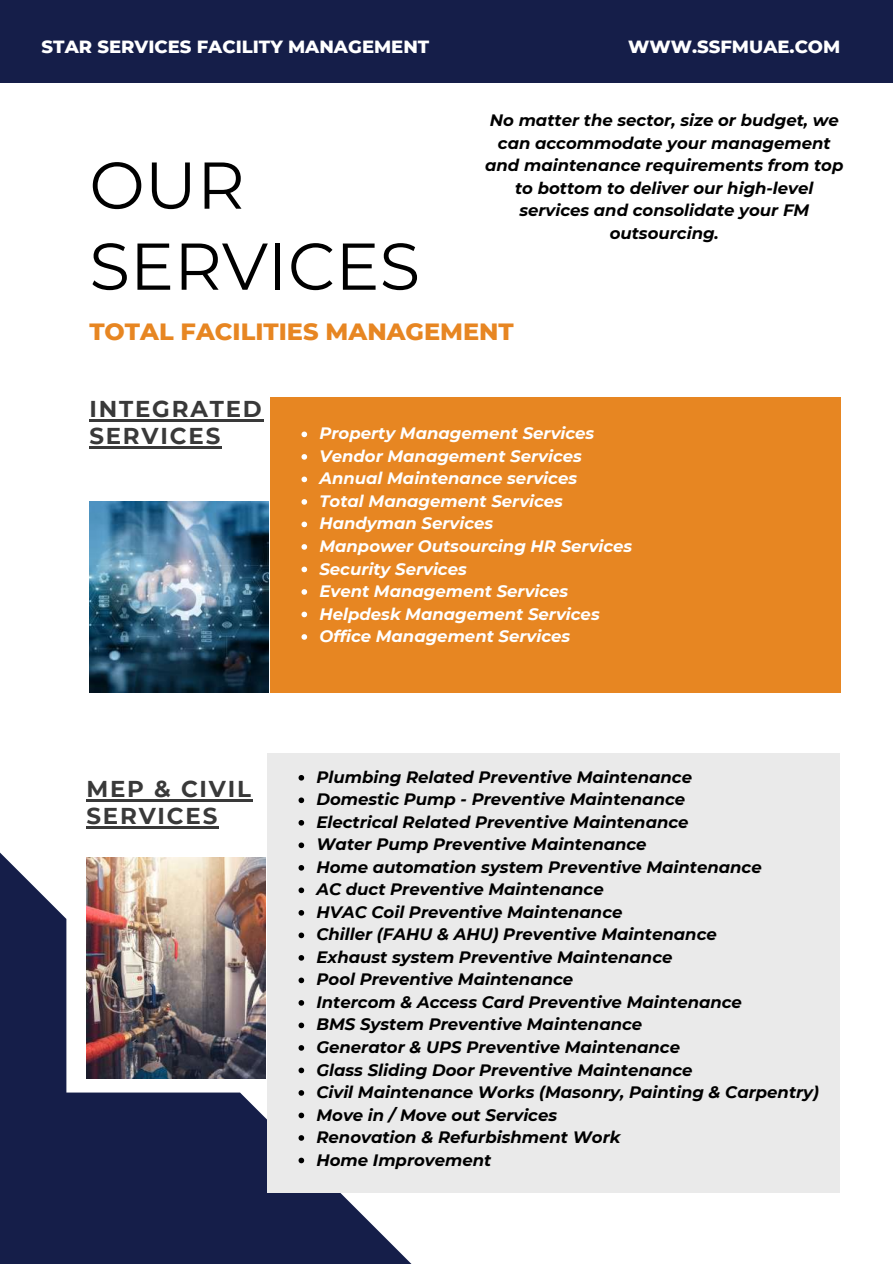
<style>
.page{position:relative;width:893px;height:1264px;background:#fff}
.page>*{position:absolute;margin:0;border:0;box-sizing:border-box;transform-origin:0 0}
.t1{font:66px/81px "Montserrat";color:#000}
.t2{font:800 24px "Montserrat";color:#e78622}
.t3{font:700 22.95px/27px "Montserrat";letter-spacing:.08em;color:#393939}
.t4{font:800 18px "Montserrat";color:#fff}
.t5{font:italic 700 16.5px/22.5px "Montserrat";color:#000}
.t6{font:italic 700 16.5px/22.5px "Montserrat";color:#fff}
</style>
<div class="page">
<div style="left:270px;top:397px;width:570px;height:295px;background:#e78622"></div>
<svg style="left:0;top:801px;width:416px;height:462px;fill:#151e49"></svg>
<div style="left:267px;top:753px;width:572px;height:438px;background:#eaeaea"></div>
<img style="left:89px;top:502px;width:179px;height:190px">
<img style="left:86px;top:857px;width:179px;height:221px">
<hr style="left:89px;top:419px;width:175px;height:3px;background:#393939">
<hr style="left:89px;top:446px;width:133px;height:3px;background:#393939">
<hr style="left:86px;top:799px;width:167px;height:2px;background:#393939">
<hr style="left:86px;top:826px;width:133px;height:2px;background:#393939">
<svg style="left:301px;top:431px;width:6px;height:6px"></svg>
<svg style="left:301px;top:454px;width:6px;height:5px"></svg>
<svg style="left:301px;top:476px;width:6px;height:6px"></svg>
<svg style="left:301px;top:499px;width:6px;height:5px"></svg>
<svg style="left:301px;top:521px;width:6px;height:6px"></svg>
<svg style="left:301px;top:544px;width:6px;height:5px"></svg>
<svg style="left:301px;top:566px;width:6px;height:6px"></svg>
<svg style="left:301px;top:589px;width:6px;height:5px"></svg>
<svg style="left:301px;top:611px;width:6px;height:6px"></svg>
<svg style="left:301px;top:634px;width:6px;height:5px"></svg>
<svg style="left:298px;top:775px;width:6px;height:5px"></svg>
<svg style="left:298px;top:797px;width:6px;height:6px"></svg>
<svg style="left:298px;top:820px;width:6px;height:5px"></svg>
<svg style="left:298px;top:842px;width:6px;height:6px"></svg>
<svg style="left:298px;top:865px;width:6px;height:5px"></svg>
<svg style="left:298px;top:887px;width:6px;height:6px"></svg>
<svg style="left:298px;top:910px;width:6px;height:5px"></svg>
<svg style="left:298px;top:932px;width:6px;height:6px"></svg>
<svg style="left:298px;top:955px;width:6px;height:5px"></svg>
<svg style="left:298px;top:977px;width:6px;height:6px"></svg>
<svg style="left:298px;top:1000px;width:6px;height:5px"></svg>
<svg style="left:298px;top:1022px;width:6px;height:6px"></svg>
<svg style="left:298px;top:1045px;width:6px;height:5px"></svg>
<svg style="left:298px;top:1067px;width:6px;height:6px"></svg>
<svg style="left:298px;top:1090px;width:6px;height:5px"></svg>
<svg style="left:298px;top:1112px;width:6px;height:6px"></svg>
<svg style="left:298px;top:1135px;width:6px;height:5px"></svg>
<svg style="left:298px;top:1157px;width:6px;height:6px"></svg>
<div style="left:0;top:0;width:892px;height:82px;background:#151e49"></div>
<p class="t4" style="left:42px;top:35px;width:389px">STAR SERVICES FACILITY MANAGEMENT</p>
<p class="t4" style="left:628px;top:35px;width:214px">WWW.SSFMUAE.COM</p>
<h1 class="t1" style="left:89px;top:144px;width:332px">OUR<br>SERVICES</h1>
<p class="t5" style="left:485px;top:109px;width:360px;text-align:center">No matter the sector, size or budget, we can accommodate your management and maintenance requirements from top to bottom to deliver our high-level services and consolidate your FM outsourcing.</p>
<h2 class="t2" style="left:89px;top:316px;width:426px">TOTAL FACILITIES MANAGEMENT</h2>
<h3 class="t3" style="left:89px;top:396px;width:174px">INTEGRATED<br>SERVICES</h3>
<h3 class="t3" style="left:86px;top:775px;width:166px">MEP &amp; CIVIL<br>SERVICES</h3>
<p class="t6" style="left:319px;top:422px;width:314px">Property Management Services<br>Vendor Management Services<br>Annual Maintenance services<br>Total Management Services<br>Handyman Services<br>Manpower Outsourcing HR Services<br>Security Services<br>Event Management Services<br>Helpdesk Management Services<br>Office Management Services</p>
<p class="t5" style="left:316px;top:765px;width:504px">Plumbing Related Preventive Maintenance<br>Domestic Pump - Preventive Maintenance<br>Electrical Related Preventive Maintenance<br>Water Pump Preventive Maintenance<br>Home automation system Preventive Maintenance<br>AC duct Preventive Maintenance<br>HVAC Coil Preventive Maintenance<br>Chiller (FAHU &amp; AHU) Preventive Maintenance<br>Exhaust system Preventive Maintenance<br>Pool Preventive Maintenance<br>Intercom &amp; Access Card Preventive Maintenance<br>BMS System Preventive Maintenance<br>Generator &amp; UPS Preventive Maintenance<br>Glass Sliding Door Preventive Maintenance<br>Civil Maintenance Works (Masonry, Painting &amp; Carpentry)<br>Move in / Move out Services<br>Renovation &amp; Refurbishment Work<br>Home Improvement</p>
</div>
